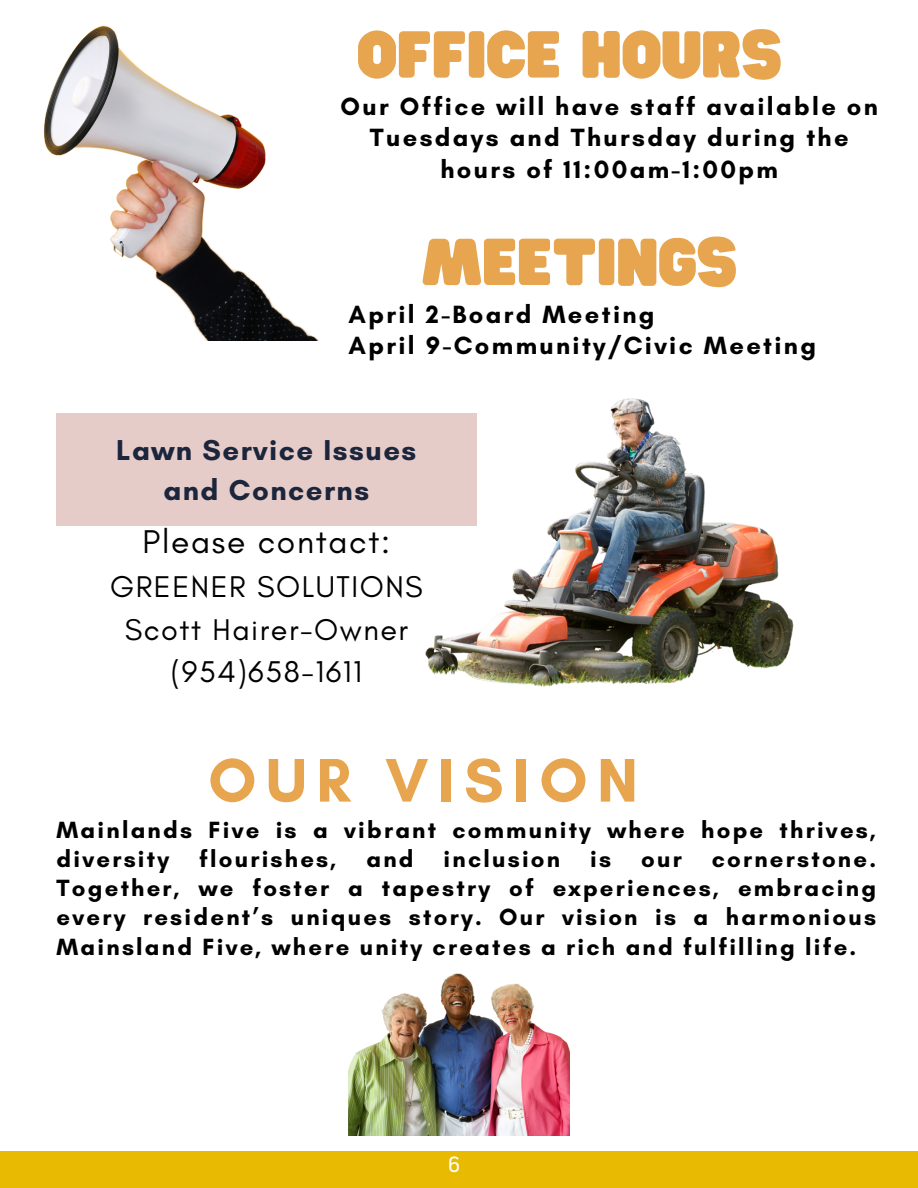
<style>
.page{position:relative;width:918px;height:1188px;background:#fff}
.page>*{position:absolute;margin:0;border:0;box-sizing:border-box;transform-origin:0 0}
.t1{font:700 62.7px "Glacial Indifference";letter-spacing:.15em;color:#e7a54f}
.t2{font:58.2px "Hitand Run";color:#e7a54f}
.t3{font:33.6px "Glacial Indifference";letter-spacing:.05em;color:#000}
.t4{font:30.6px/42.8px "Glacial Indifference";letter-spacing:.05em;color:#000;text-align:center}
.t5{font:700 29.25px/40.5px "Glacial Indifference";letter-spacing:.05em;color:#1b253c;text-align:center}
.t6{font:700 25.35px/31.5px "Glacial Indifference";letter-spacing:.095em;color:#000;text-align:center}
.t7{font:700 23.85px/29.2px "Glacial Indifference";letter-spacing:.095em;color:#000}
.t8{font:21px "Frank New";color:#fff}
</style>
<div class="page">
<div style="left:0;top:1152px;width:918px;height:36px;background:#e8ba02"></div>
<img style="left:425px;top:398px;width:369px;height:289px">
<div style="left:56px;top:413px;width:421px;height:113px;background:#e6ccc9"></div>
<img style="left:349px;top:973px;width:220px;height:163px">
<img style="left:43px;top:25px;width:276px;height:315px">
<h1 class="t2" style="left:357px;top:22px;width:426px">OFFICE HOURS</h1>
<p class="t6" style="left:341px;top:90px;width:539px">Our Office will have staff available on<br>Tuesdays and Thursday during the hours of 11:00am-1:00pm</p>
<h4 class="t2" style="left:422px;top:230px;width:317px">MEETINGS</h4>
<p class="t6" style="left:349px;top:298px;width:307px">April 2-Board Meeting</p>
<h3 class="t6" style="left:349px;top:330px;width:469px">April 9-Community/Civic Meeting</h3>
<p class="t5" style="left:116px;top:429px;width:302px">Lawn Service Issues and Concerns</p>
<p class="t3" style="left:143px;top:521px;width:249px">Please contact:</p>
<p class="t4" style="left:110px;top:565px;width:314px">GREENER SOLUTIONS<br>Scott Hairer-Owner (954)658-1611</p>
<p class="t1" style="left:208px;top:742px;width:431px">OUR VISION</p>
<h2 class="t7" style="left:57px;top:815px;width:821px">Mainlands Five is a vibrant community where hope thrives, diversity</h2>
<h2 class="t7" style="left:199px;top:844px;width:139px">flourishes,</h2>
<h2 class="t7" style="left:366px;top:844px;width:49px">and</h2>
<h2 class="t7" style="left:444px;top:844px;width:118px">inclusion</h2>
<h2 class="t7" style="left:590px;top:844px;width:22px">is</h2>
<h2 class="t7" style="left:641px;top:844px;width:42px">our</h2>
<h2 class="t7" style="left:57px;top:844px;width:821px;text-align:justify;text-indent:655px">cornerstone.<br>Together, we foster a tapestry of experiences, embracing every resident’s uniques story. Our vision is a harmonious Mainsland Five, where unity creates a rich and fulfilling life.</h2>
<p class="t8" style="left:448px;top:1151px;width:14px">6</p>
</div>
